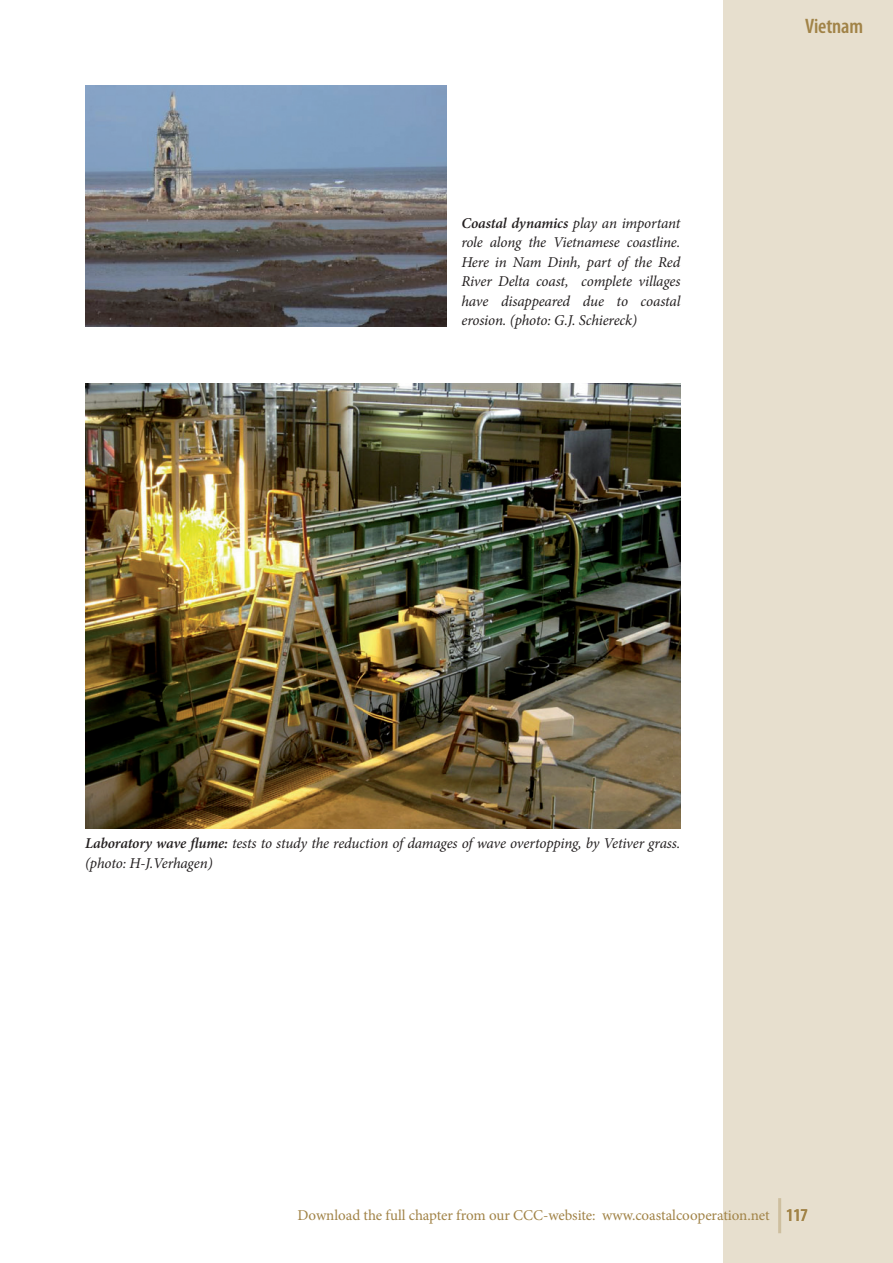
<style>
.page{position:relative;width:893px;height:1263px;background:#fff}
.page>*{position:absolute;margin:0;border:0;box-sizing:border-box;transform-origin:0 0}
.t1{font:600 condensed 21px "Myriad Pro";letter-spacing:-.005em;color:#a18347}
.t2{font:italic 15px/19.5px "Minion Pro";letter-spacing:-.015em;color:#231f20}
.t3{font:15px "Minion Pro";letter-spacing:-.005em;color:#a18347}
.s1{font-weight:600}
.s2{font-family:"Myriad Pro";font-weight:600;font-stretch:condensed;font-size:18px}
</style>
<div class="page">
<div style="left:723px;top:0;width:170px;height:1263px;background:#e7dfce"></div>
<hr style="left:778px;top:1198px;width:3px;height:35px;background:#a18347">
<img style="left:85px;top:85px;width:361px;height:242px">
<img style="left:85px;top:384px;width:595px;height:445px">
<p class="t2" style="left:461px;top:213px;width:221px;text-align:justify"><span class="s1">Coastal dynamics</span> play an important role along the Vietnamese coastline.<br>Here in Nam Dinh, part of the Red River Delta coast, complete villages have disappeared due to coastal erosion. (photo: G.J. Schiereck)</p>
<h1 class="t1" style="left:805px;top:13px;width:59px">Vietnam</h1>
<p class="t2" style="left:85px;top:833px;width:597px"><span class="s1">Laboratory wave flume:</span> tests to study the reduction of damages of wave overtopping, by Vetiver grass. (photo: H-J.Verhagen)</p>
<p class="t3" style="left:298px;top:1205px;width:512px">Download the full chapter from our CCC-website: www.coastalcooperation.net <span class="s2">117</span></p>
</div>
